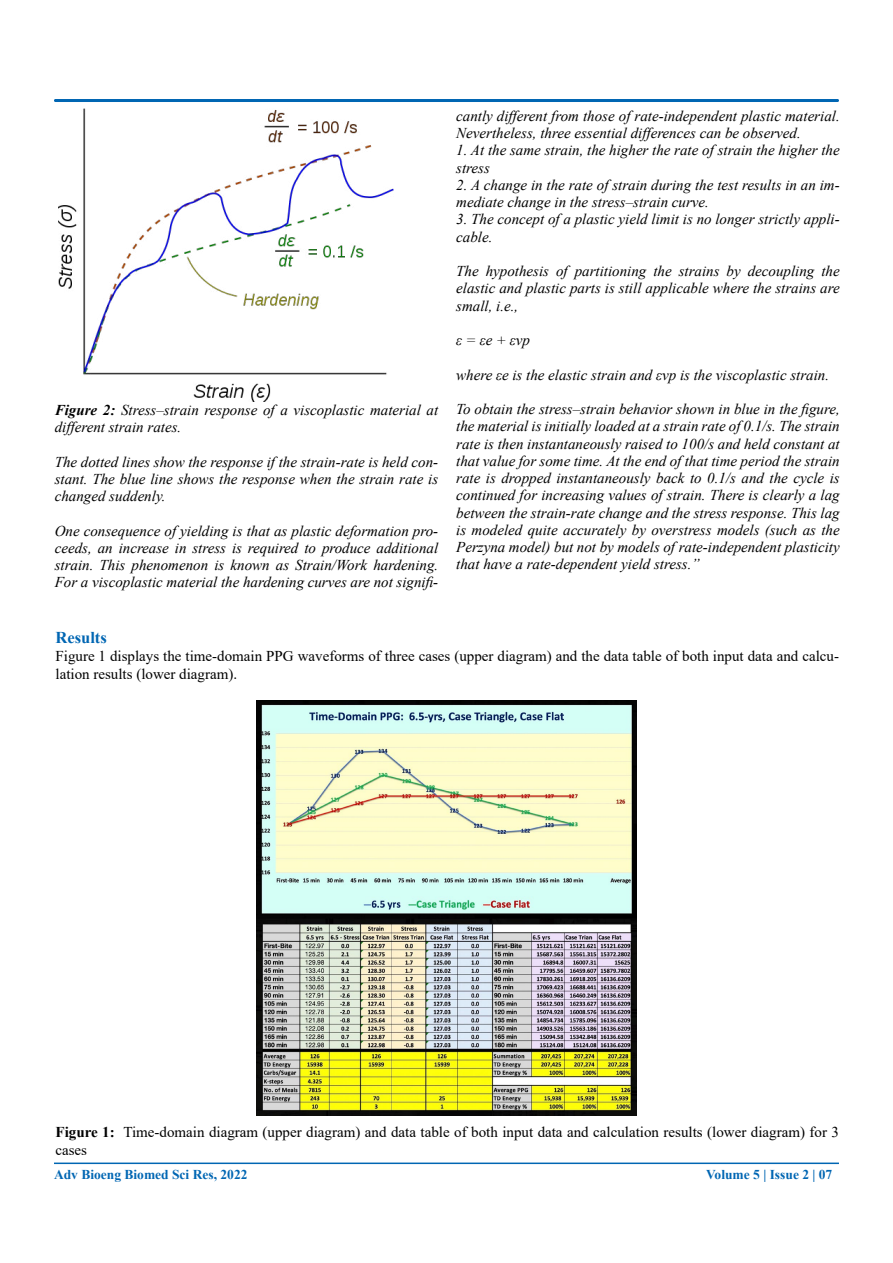
<style>
.page{position:relative;width:893px;height:1263px;background:#fff}
.page>*{position:absolute;margin:0;border:0;box-sizing:border-box;transform-origin:0 0}
.t1{font:700 16.5px "Times New Roman";color:#0066b3}
.t2{font:italic 15px/17.2px "Times New Roman";color:#000}
.t3{font:15px/18px "Times New Roman";color:#000}
.t4{font:700 13.5px "Times New Roman";color:#0066b3}
.s1{font-weight:700}
</style>
<div class="page">
<div style="left:54px;top:99px;width:785px;height:3px;border:2px solid #0066b3"></div>
<hr style="left:54px;top:1162px;width:785px;height:2px;background:#0066b3">
<img style="left:58px;top:108px;width:335px;height:293px">
<img style="left:257px;top:701px;width:379px;height:414px">
<p class="t2" style="left:55px;top:401px;width:385px"><span class="s1">Figure 2:</span> Stress–strain response of a viscoplastic material at different strain rates.</p>
<p class="t2" style="left:55px;top:453px;width:385px;text-align:justify">The dotted lines show the response if the strain-rate is held con&shy;stant. The blue line shows the response when the strain rate is changed suddenly.</p>
<p class="t2" style="left:55px;top:522px;width:385px;text-align:justify">One consequence of yielding is that as plastic deformation pro&shy;ceeds, an increase in stress is required to produce additional strain. This phenomenon is known as Strain/Work hardening.<br>For a viscoplastic material the hardening curves are not signifi-</p>
<p class="t2" style="left:456px;top:107px;width:385px">cantly different from those of rate-independent plastic material.<br>Nevertheless, three essential differences can be observed.</p>
<p class="t2" style="left:456px;top:141px;width:385px">1. At the same strain, the higher the rate of strain the higher the stress</p>
<p class="t2" style="left:456px;top:176px;width:385px">2. A change in the rate of strain during the test results in an im&shy;mediate change in the stress–strain curve.</p>
<p class="t2" style="left:456px;top:210px;width:385px">3. The concept of a plastic yield limit is no longer strictly appli&shy;cable.</p>
<p class="t2" style="left:456px;top:262px;width:385px;text-align:justify">The hypothesis of partitioning the strains by decoupling the elastic and plastic parts is still applicable where the strains are small, i.e.,</p>
<p class="t2" style="left:456px;top:331px;width:75px">ε = εe + εvp</p>
<p class="t2" style="left:456px;top:366px;width:374px">where εe is the elastic strain and εvp is the viscoplastic strain.</p>
<p class="t2" style="left:456px;top:400px;width:385px;text-align:justify">To obtain the stress–strain behavior shown in blue in the figure, the material is initially loaded at a strain rate of 0.1/s. The strain rate is then instantaneously raised to 100/s and held constant at that value for some time. At the end of that time period the strain rate is dropped instantaneously back to 0.1/s and the cycle is continued for increasing values of strain. There is clearly a lag between the strain-rate change and the stress response. This lag is modeled quite accurately by overstress models (such as the Perzyna model) but not by models of rate-independent plasticity that have a rate-dependent yield stress.”</p>
<p class="t1" style="left:56px;top:625px;width:53px">Results</p>
<p class="t3" style="left:56px;top:646px;width:785px">Figure 1 displays the time-domain PPG waveforms of three cases (upper diagram) and the data table of both input data and calcu&shy;lation results (lower diagram).</p>
<p class="t3" style="left:56px;top:1123px;width:785px"><span class="s1">Figure 1:</span> Time-domain diagram (upper diagram) and data table of both input data and calculation results (lower diagram) for 3 cases</p>
<p class="t4" style="left:54px;top:1165px;width:195px">Adv Bioeng Biomed Sci Res, 2022</p>
<p class="t4" style="left:706px;top:1164px;width:128px">Volume 5 | Issue 2 | 07</p>
</div>
